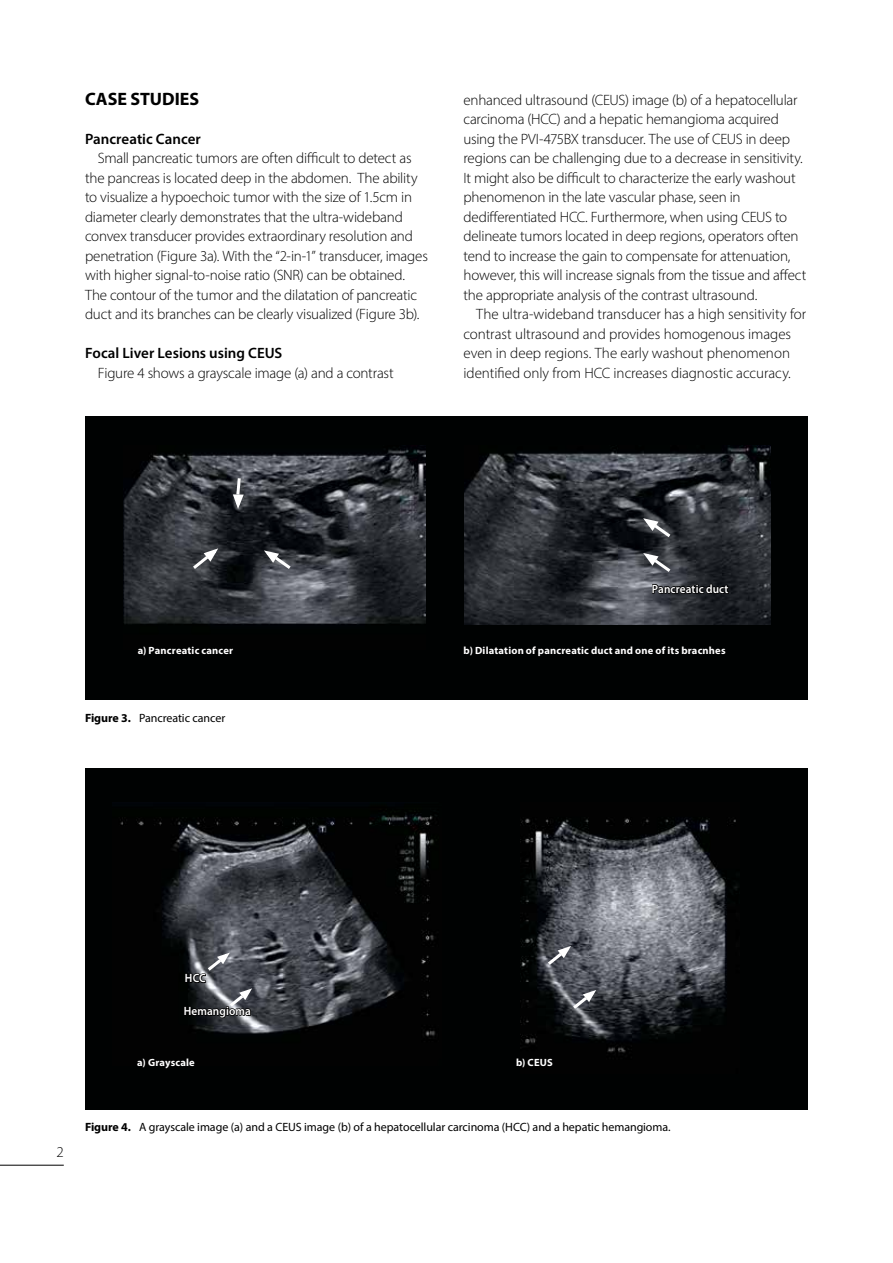
<style>
.page{position:relative;width:893px;height:1263px;background:#fff}
.page>*{position:absolute;margin:0;border:0;box-sizing:border-box;transform-origin:0 0}
.t1{font:700 18px "Myriad Pro";color:#000}
.t2{font:300 15px/19.5px "Myriad Pro";letter-spacing:-.01em;color:#000}
.t3{font:600 15px "Myriad Pro";color:#000}
.t4{font:12px "Myriad Pro";letter-spacing:-.005em;color:#000}
.t5{font:600 12px "Myriad Pro";letter-spacing:.01em;color:#fff;scale:.94 1}
.t6{font:700 10.5px "Myriad Pro";letter-spacing:.02em;color:#fff}
.s1{font-weight:700}
</style>
<div class="page">
<div style="left:85px;top:417px;width:723px;height:283px;background:#000202"></div>
<div style="left:85px;top:768px;width:723px;height:341px;background:#000202"></div>
<hr style="left:0;top:1165px;width:64px;height:1px;background:#000">
<img style="left:124px;top:448px;width:301px;height:177px">
<svg style="left:263px;top:548px;width:31px;height:24px"></svg>
<svg style="left:190px;top:547px;width:29px;height:25px"></svg>
<svg style="left:231px;top:475px;width:15px;height:34px"></svg>
<img style="left:464px;top:446px;width:307px;height:178px">
<svg style="left:642px;top:516px;width:32px;height:24px"></svg>
<svg style="left:642px;top:551px;width:88px;height:47px;background:#35373c"></svg>
<img style="left:520px;top:818px;width:218px;height:235px">
<svg style="left:545px;top:944px;width:27px;height:24px"></svg>
<svg style="left:570px;top:988px;width:27px;height:24px"></svg>
<img style="left:120px;top:811px;width:315px;height:226px">
<svg style="left:183px;top:951px;width:70px;height:71px"></svg>
<p class="t1" style="left:85px;top:87px;width:116px">CASE STUDIES</p>
<p class="t3" style="left:85px;top:129px;width:117px">Pancreatic Cancer</p>
<p class="t2" style="left:85px;top:148px;width:344px;text-indent:13px">Small pancreatic tumors are often difficult to detect as the pancreas is located deep in the abdomen. The ability to visualize a hypoechoic tumor with the size of 1.5cm in diameter clearly demonstrates that the ultra-wideband convex transducer provides extraordinary resolution and penetration (Figure 3a). With the “2-in-1” transducer, images with higher signal-to-noise ratio (SNR) can be obtained.<br>The contour of the tumor and the dilatation of pancreatic duct and its branches can be clearly visualized (Figure 3b).</p>
<p class="t3" style="left:85px;top:343px;width:199px">Focal Liver Lesions using CEUS</p>
<p class="t2" style="left:98px;top:363px;width:298px">Figure 4 shows a grayscale image (a) and a contrast</p>
<p class="t2" style="left:463px;top:90px;width:344px">enhanced ultrasound (CEUS) image (b) of a hepatocellular carcinoma (HCC) and a hepatic hemangioma acquired using the PVI-475BX transducer. The use of CEUS in deep regions can be challenging due to a decrease in sensitivity.<br>It might also be difficult to characterize the early washout phenomenon in the late vascular phase, seen in dedifferentiated HCC. Furthermore, when using CEUS to delineate tumors located in deep regions, operators often tend to increase the gain to compensate for attenuation, however, this will increase signals from the tissue and affect the appropriate analysis of the contrast ultrasound.</p>
<p class="t2" style="left:463px;top:304px;width:344px;text-indent:13px">The ultra-wideband transducer has a high sensitivity for contrast ultrasound and provides homogenous images even in deep regions. The early washout phenomenon identified only from HCC increases diagnostic accuracy.</p>
<p class="t6" style="left:138px;top:644px;width:97px">a) Pancreatic cancer</p>
<p class="t4" style="left:85px;top:710px;width:142px"><span class="s1">Figure 3.</span> Pancreatic cancer</p>
<p class="t5" style="left:652px;top:581px;width:83px">Pancreatic duct</p>
<p class="t6" style="left:463px;top:644px;width:264px">b) Dilatation of pancreatic duct and one of its bracnhes</p>
<p class="t2" style="left:56px;top:1142px;width:9px">2</p>
<p class="t5" style="left:185px;top:971px;width:24px">HCC</p>
<p class="t5" style="left:184px;top:1003px;width:73px">Hemangioma</p>
<p class="t6" style="left:137px;top:1056px;width:59px">a) Grayscale</p>
<p class="t6" style="left:516px;top:1056px;width:38px">b) CEUS</p>
<p class="t4" style="left:85px;top:1120px;width:587px"><span class="s1">Figure 4.</span> A grayscale image (a) and a CEUS image (b) of a hepatocellular carcinoma (HCC) and a hepatic hemangioma.</p>
</div>
